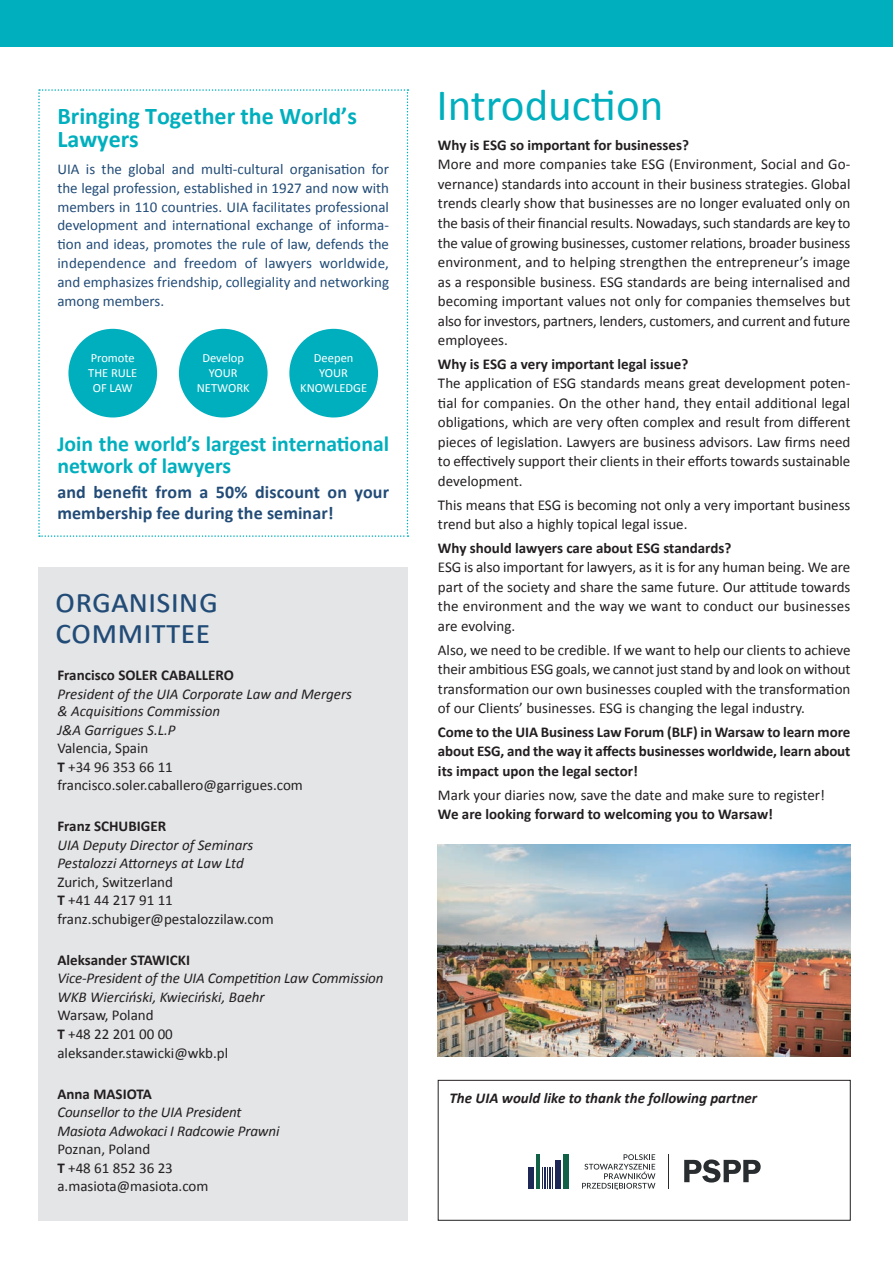
<style>
.page{position:relative;width:893px;height:1263px;background:#fff}
.page>*{position:absolute;margin:0;border:0;box-sizing:border-box;transform-origin:0 0}
.t1{font:45px "Calibri";color:#00afbe}
.t2{font:34.5px/31.3px "Calibri";color:#224c77}
.t3{font:700 24px/22.5px "Calibri";color:#00afbe}
.t4{font:700 21.75px/21.8px "Calibri";color:#00afbe}
.t5{font:700 18px/21px "Calibri";letter-spacing:.005em;color:#224c77}
.t6{font:15px/19.5px "Calibri";color:#231f20}
.t7{font:700 15px/19.5px "Calibri";color:#231f20;text-align:justify}
.t8{font:15px/18.8px "Calibri";color:#224c77;text-align:justify}
.t9{font:italic 15px/18.6px "Calibri";color:#231f20}
.t10{font:italic 700 15px "Calibri";color:#231f20}
.t11{font:12.45px/15px "Calibri";color:#fff;text-align:center}
.s1{font-weight:700}
</style>
<div class="page">
<div style="left:38px;top:567px;width:370px;height:653px;background:#e4e5e7"></div>
<img style="left:438px;top:844px;width:412px;height:213px">
<div style="left:0;top:0;width:893px;height:47px;background:#00afbe"></div>
<svg style="left:38px;top:89px;width:370px;height:448px"></svg>
<div style="left:68px;top:329px;width:89px;height:88px;background:#00afbe;border-radius:50%"></div>
<div style="left:179px;top:329px;width:89px;height:88px;background:#00afbe;border-radius:50%"></div>
<div style="left:289px;top:329px;width:89px;height:88px;background:#00afbe;border-radius:50%"></div>
<div style="left:438px;top:1080px;width:412px;height:140px;border:1px solid #231f20"></div>
<div style="left:563px;top:1154px;width:6px;height:35px;background:#106146"></div>
<div style="left:555px;top:1160px;width:6px;height:29px;background:#1d2857"></div>
<div style="left:528px;top:1167px;width:6px;height:22px;background:#1d2857"></div>
<hr style="left:536px;top:1154px;width:2px;height:35px;background:#106146">
<hr style="left:538px;top:1154px;width:2px;height:35px;background:#106146">
<svg style="left:542px;top:1167px;width:11px;height:22px"></svg>
<svg style="left:582px;top:1154px;width:73px;height:36px"></svg>
<svg style="left:684px;top:1159px;width:77px;height:23px"></svg>
<hr style="left:668px;top:1154px;width:1px;height:34px;background:#292d2f">
<h3 class="t3" style="left:57px;top:104px;width:301px">Bringing Together the World’s<br>Lawyers</h3>
<p class="t8" style="left:57px;top:159px;width:333px">UIA is the global and multi-cultural organisation for the legal profession, established in 1927 and now with members in 110 countries. UIA facilitates professional development and international exchange of informa&shy;tion and ideas, promotes the rule of law, defends the independence and freedom of lawyers worldwide, and emphasizes friendship, collegiality and networking among members.</p>
<p class="t11" style="left:88px;top:350px;width:51px">Promote<br>THE RULE<br>OF LAW</p>
<p class="t11" style="left:197px;top:350px;width:54px">Develop<br>YOUR<br>NETWORK</p>
<p class="t11" style="left:300px;top:350px;width:68px">Deepen<br>YOUR<br>KNOWLEDGE</p>
<h3 class="t4" style="left:57px;top:432px;width:333px">Join the world’s largest international network of lawyers</h3>
<p class="t5" style="left:57px;top:480px;width:333px">and benefit from a 50% discount on your membership fee during the seminar!</p>
<h2 class="t2" style="left:55px;top:583px;width:164px">organising committee</h2>
<p class="t7" style="left:57px;top:665px;width:178px">Francisco SOLER CABALLERO</p>
<p class="t9" style="left:57px;top:684px;width:296px;line-height:17.9px">President of the UIA Corporate Law and Mergers &amp; Acquisitions Commission<br>J&amp;A Garrigues S.L.P</p>
<p class="t6" style="left:57px;top:738px;width:247px;line-height:18.6px">Valencia, Spain<br><span class="s1">T</span> +34 96 353 66 11 francisco.soler.caballero@garrigues.com</p>
<p class="t7" style="left:57px;top:816px;width:110px">Franz SCHUBIGER</p>
<p class="t9" style="left:57px;top:835px;width:198px">UIA Deputy Director of Seminars<br>Pestalozzi Attorneys at Law Ltd</p>
<p class="t6" style="left:57px;top:872px;width:218px;line-height:18.5px">Zurich, Switzerland<br><span class="s1">T</span> +41 44 217 91 11 franz.schubiger@pestalozzilaw.com</p>
<p class="t7" style="left:57px;top:949px;width:134px">Aleksander STAWICKI</p>
<p class="t9" style="left:57px;top:968px;width:328px">Vice-President of the UIA Competition Law Commission<br>WKB Wierciński, Kwieciński, Baehr</p>
<p class="t6" style="left:57px;top:1005px;width:172px;line-height:18.6px">Warsaw, Poland<br><span class="s1">T</span> +48 22 201 00 00 aleksander.stawicki@wkb.pl</p>
<p class="t7" style="left:57px;top:1083px;width:96px">Anna MASIOTA</p>
<p class="t9" style="left:57px;top:1102px;width:224px">Counsellor to the UIA President<br>Masiota Adwokaci I Radcowie Prawni</p>
<p class="t6" style="left:57px;top:1139px;width:153px;line-height:18.6px">Poznan, Poland<br><span class="s1">T</span> +48 61 852 36 23 a.masiota@masiota.com</p>
<h1 class="t1" style="left:436px;top:77px;width:229px">Introduction</h1>
<p class="t7" style="left:438px;top:135px;width:253px">Why is ESG so important for businesses?</p>
<p class="t6" style="left:438px;top:154px;width:414px;text-align:justify">More and more companies take ESG (Environment, Social and Go&shy;vernance) standards into account in their business strategies. Global trends clearly show that businesses are no longer evaluated only on the basis of their financial results. Nowadays, such standards are key to the value of growing businesses, customer relations, broader business environment, and to helping strengthen the entrepreneur’s image as a responsible business. ESG standards are being internalised and becoming important values not only for companies themselves but also for investors, partners, lenders, customers, and current and future employees.</p>
<p class="t7" style="left:438px;top:353px;width:252px">Why is ESG a very important legal issue?</p>
<p class="t6" style="left:438px;top:373px;width:414px;text-align:justify">The application of ESG standards means great development poten&shy;tial for companies. On the other hand, they entail additional legal obligations, which are very often complex and result from different pieces of legislation. Lawyers are business advisors. Law firms need to effectively support their clients in their efforts towards sustainable development.</p>
<p class="t6" style="left:438px;top:494px;width:414px">This means that ESG is becoming not only a very important business trend but also a highly topical legal issue.</p>
<p class="t7" style="left:438px;top:537px;width:295px">Why should lawyers care about ESG standards?</p>
<p class="t6" style="left:438px;top:557px;width:414px;text-align:justify">ESG is also important for lawyers, as it is for any human being. We are part of the society and share the same future. Our attitude towards the environment and the way we want to conduct our businesses are evolving.</p>
<p class="t6" style="left:438px;top:639px;width:414px;text-align:justify">Also, we need to be credible. If we want to help our clients to achieve their ambitious ESG goals, we cannot just stand by and look on without transformation our own businesses coupled with the transformation of our Clients’ businesses. ESG is changing the legal industry.</p>
<p class="t7" style="left:438px;top:721px;width:414px">Come to the UIA Business Law Forum (BLF) in Warsaw to learn more about ESG, and the way it affects businesses worldwide, learn about its impact upon the legal sector!</p>
<p class="t6" style="left:438px;top:784px;width:389px">Mark your diaries now, save the date and make sure to register!</p>
<p class="t7" style="left:438px;top:804px;width:337px">We are looking forward to welcoming you to Warsaw!</p>
<p class="t10" style="left:449px;top:1089px;width:309px">The UIA would like to thank the following partner</p>
</div>
